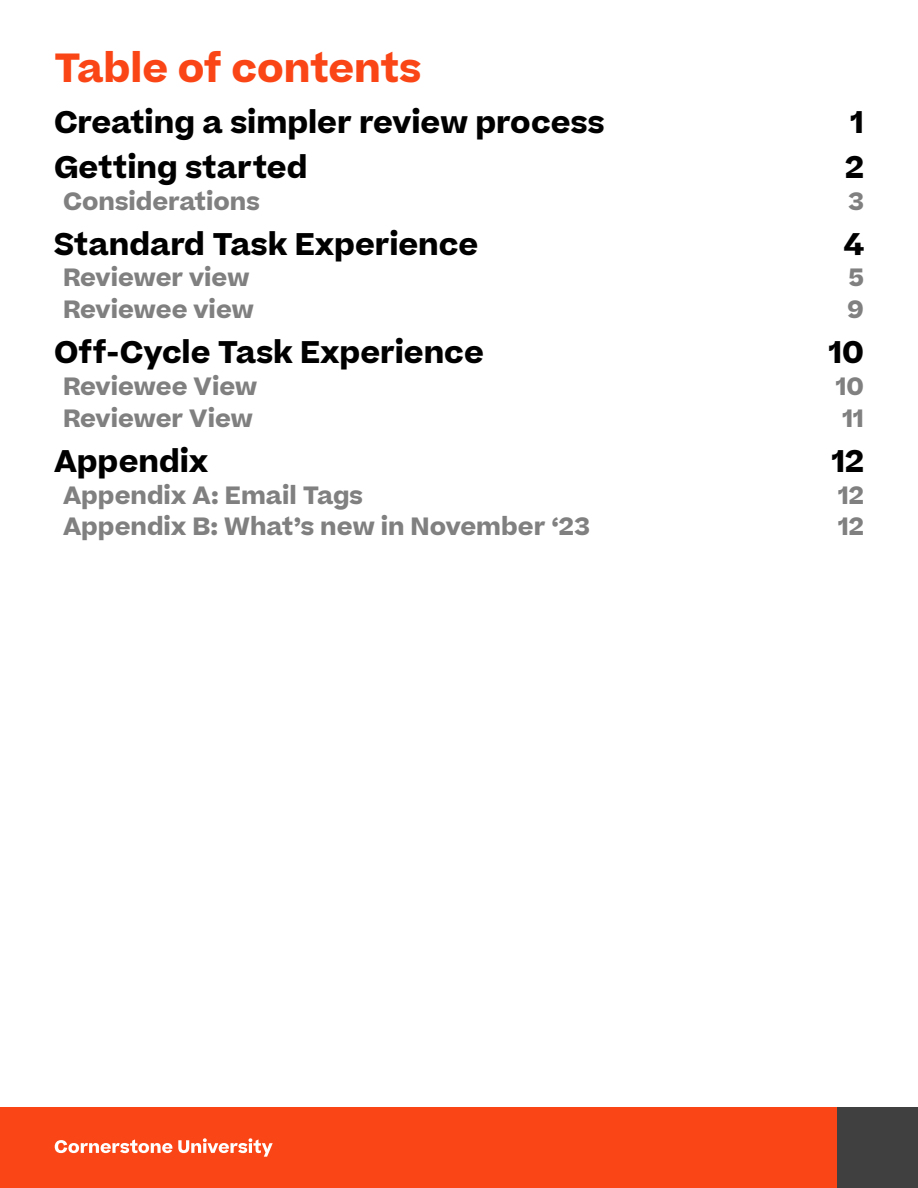
<style>
.page{position:relative;width:918px;height:1188px;background:#fff}
.page>*{position:absolute;margin:0;border:0;box-sizing:border-box;transform-origin:0 0}
.t1{font:700 39px "Beatrice";color:#fa4616}
.t2{font:700 30px "Beatrice";color:#000}
.t3{font:700 24px "Beatrice";color:#808080}
</style>
<div class="page">
<div style="left:0;top:1107px;width:837px;height:81px;background:#fa4616"></div>
<div style="left:837px;top:1107px;width:81px;height:81px;background:#404040"></div>
<svg style="left:55px;top:1138px;width:218px;height:19px"></svg>
<h1 class="t1" style="left:54px;top:42px;width:369px">Table of contents</h1>
<p class="t2" style="left:54px;top:101px;width:552px">Creating a simpler review process</p>
<p class="t2" style="left:851px;top:101px;width:15px">1</p>
<p class="t2" style="left:54px;top:146px;width:255px">Getting started</p>
<p class="t2" style="left:845px;top:146px;width:20px">2</p>
<p class="t3" style="left:63px;top:185px;width:199px">Considerations</p>
<p class="t3" style="left:848px;top:185px;width:17px">3</p>
<p class="t2" style="left:54px;top:223px;width:426px">Standard Task Experience</p>
<p class="t2" style="left:844px;top:223px;width:22px">4</p>
<p class="t3" style="left:63px;top:261px;width:188px">Reviewer view</p>
<p class="t3" style="left:849px;top:261px;width:17px">5</p>
<p class="t3" style="left:63px;top:293px;width:192px">Reviewee view</p>
<p class="t3" style="left:848px;top:293px;width:18px">9</p>
<p class="t2" style="left:54px;top:332px;width:431px">Off-Cycle Task Experience</p>
<p class="t2" style="left:829px;top:332px;width:37px">10</p>
<p class="t3" style="left:63px;top:370px;width:196px">Reviewee View</p>
<p class="t3" style="left:836px;top:370px;width:30px">10</p>
<p class="t3" style="left:63px;top:402px;width:192px">Reviewer View</p>
<p class="t3" style="left:842px;top:402px;width:23px">11</p>
<p class="t2" style="left:54px;top:440px;width:156px">Appendix</p>
<p class="t2" style="left:832px;top:440px;width:34px">12</p>
<p class="t3" style="left:63px;top:479px;width:302px">Appendix A: Email Tags</p>
<p class="t3" style="left:838px;top:479px;width:27px">12</p>
<p class="t3" style="left:63px;top:510px;width:528px">Appendix B: What’s new in November ‘23</p>
<p class="t3" style="left:838px;top:510px;width:27px">12</p>
</div>
